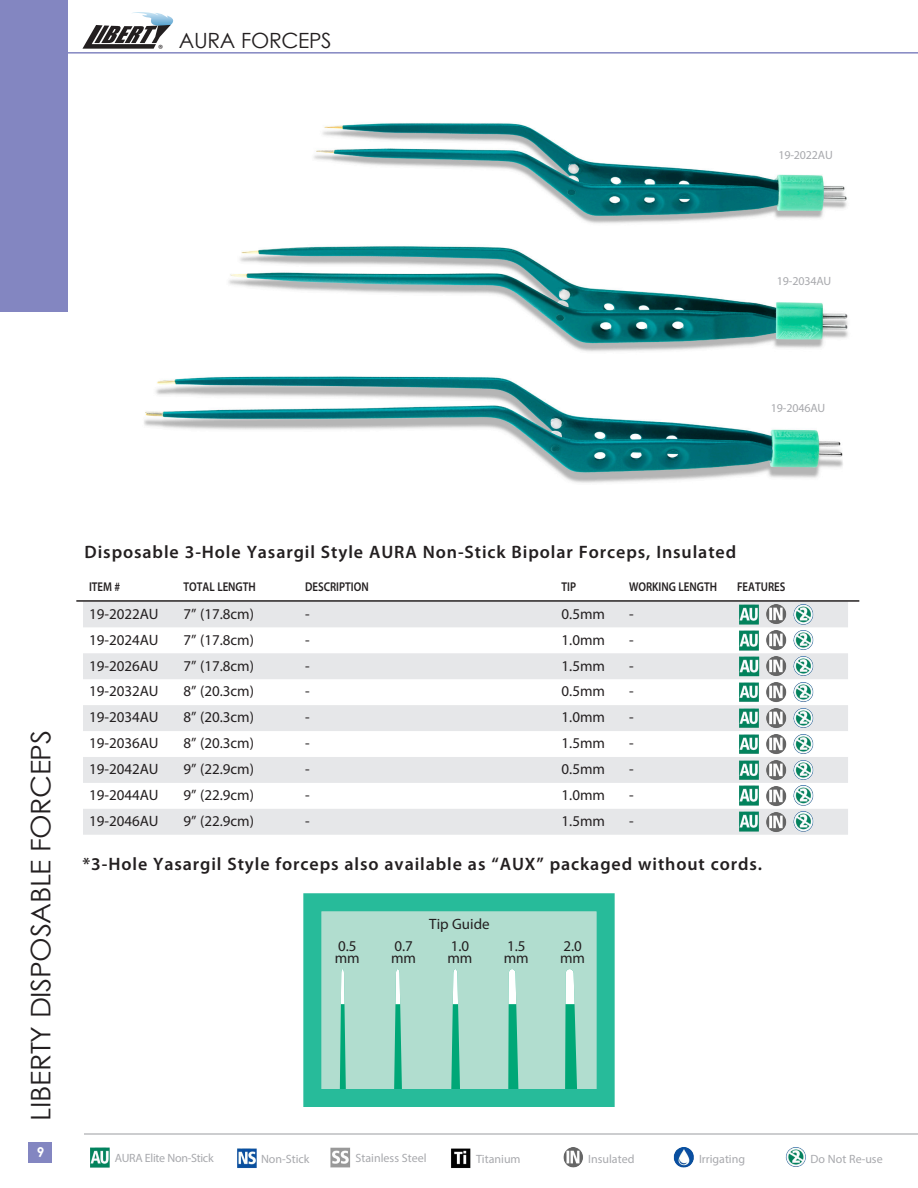
<style>
.page{position:relative;width:918px;height:1188px;background:#fff}
.page>*{position:absolute;margin:0;border:0;box-sizing:border-box;transform-origin:0 0}
.t1{font:27px "Century Gothic";letter-spacing:-.015em;color:#231f20;scale:1.05 1}
.t2{font:21px "Century Gothic";letter-spacing:-.015em;color:#231f20}
.t3{font:600 18px "Myriad Pro";letter-spacing:.05em;color:#231f20}
.t4{font:15px "Myriad Pro";color:#231f20}
.t5{font:700 13.5px "Century Gothic";color:#fff}
.t6{font:600 12.75px "Myriad Pro";color:#231f20;scale:.85 1}
.t7{font:12px "Myriad Pro";color:#a8a9ad}
.t8{font:12px "Myriad Pro";letter-spacing:-.025em;color:#a8a9ad}
.t9{font:12px "Myriad Pro";color:#231f20}
</style>
<div class="page">
<hr style="left:0;top:52px;width:918px;height:2px;background:#8386c1">
<svg style="left:82px;top:12px;width:92px;height:37px"></svg>
<hr style="left:84px;top:1133px;width:834px;height:2px;background:#bcbdc0">
<div style="left:0;top:0;width:68px;height:311px;background:#8386c1"></div>
<img style="left:313px;top:123px;width:534px;height:101px">
<img style="left:228px;top:246px;width:620px;height:106px">
<svg style="left:83px;top:602px;width:765px;height:233px;fill:#e6e7e9"></svg>
<hr style="left:76px;top:600px;width:783px;height:2px;background:#231f20">
<img style="left:765px;top:605px;width:23px;height:20px">
<img style="left:739px;top:605px;width:22px;height:21px">
<img style="left:792px;top:605px;width:23px;height:21px">
<img style="left:792px;top:631px;width:23px;height:21px">
<img style="left:792px;top:682px;width:23px;height:22px">
<img style="left:792px;top:656px;width:23px;height:22px">
<img style="left:792px;top:708px;width:23px;height:22px">
<img style="left:792px;top:734px;width:23px;height:22px">
<img style="left:792px;top:786px;width:23px;height:22px">
<img style="left:792px;top:812px;width:23px;height:21px">
<img style="left:792px;top:760px;width:23px;height:22px">
<img style="left:765px;top:631px;width:23px;height:20px">
<img style="left:765px;top:656px;width:23px;height:21px">
<img style="left:765px;top:682px;width:23px;height:21px">
<img style="left:765px;top:708px;width:23px;height:21px">
<img style="left:765px;top:734px;width:23px;height:21px">
<img style="left:765px;top:786px;width:23px;height:21px">
<img style="left:765px;top:812px;width:23px;height:21px">
<img style="left:765px;top:760px;width:22px;height:21px">
<img style="left:739px;top:631px;width:22px;height:20px">
<img style="left:740px;top:656px;width:21px;height:22px">
<img style="left:739px;top:682px;width:22px;height:21px">
<img style="left:739px;top:708px;width:22px;height:21px">
<img style="left:739px;top:734px;width:22px;height:21px">
<img style="left:739px;top:786px;width:22px;height:21px">
<img style="left:740px;top:812px;width:21px;height:21px">
<img style="left:739px;top:760px;width:22px;height:21px">
<div style="left:319px;top:911px;width:279px;height:179px;background:#b1ddcf"></div>
<svg style="left:508px;top:969px;width:10px;height:119px"></svg>
<svg style="left:565px;top:969px;width:12px;height:119px"></svg>
<svg style="left:451px;top:969px;width:9px;height:119px"></svg>
<svg style="left:394px;top:969px;width:8px;height:119px"></svg>
<svg style="left:340px;top:969px;width:6px;height:119px"></svg>
<div style="left:303px;top:893px;width:312px;height:214px;border:18px solid #27bb9a"></div>
<img style="left:144px;top:376px;width:699px;height:107px">
<div style="left:29px;top:1142px;width:23px;height:20px;background:#8386c1"></div>
<img style="left:90px;top:1148px;width:20px;height:20px">
<img style="left:237px;top:1148px;width:20px;height:20px">
<img style="left:330px;top:1148px;width:21px;height:20px">
<img style="left:451px;top:1148px;width:20px;height:20px">
<img style="left:563px;top:1148px;width:20px;height:20px">
<img style="left:673px;top:1148px;width:21px;height:20px">
<img style="left:785px;top:1147px;width:21px;height:20px">
<p class="t9" style="left:158px;top:42px;width:7px">®</p>
<p class="t2" style="left:179px;top:26px;width:154px">AURA FORCEPS</p>
<p class="t7" style="left:778px;top:147px;width:56px">19-2022AU</p>
<p class="t7" style="left:777px;top:274px;width:56px">19-2034AU</p>
<p class="t7" style="left:771px;top:401px;width:56px">19-2046AU</p>
<p class="t1" style="left:22px;top:1120px;width:373px;rotate:-90deg">LIBERTY DISPOSABLE FORCEPS</p>
<p class="t5" style="left:37px;top:1142px;width:9px">9</p>
<p class="t3" style="left:85px;top:541px;width:653px">Disposable 3-Hole Yasargil Style AURA Non-Stick Bipolar Forceps, Insulated</p>
<p class="t6" style="left:89px;top:579px;width:38px">ITEM #</p>
<p class="t6" style="left:184px;top:579px;width:86px">TOTAL LENGTH</p>
<p class="t6" style="left:305px;top:579px;width:76px">DESCRIPTION</p>
<p class="t6" style="left:562px;top:579px;width:19px">TIP</p>
<p class="t6" style="left:629px;top:579px;width:105px">WORKING LENGTH</p>
<p class="t6" style="left:737px;top:579px;width:58px">FEATURES</p>
<p class="t4" style="left:89px;top:604px;width:71px">19-2022AU</p>
<p class="t4" style="left:184px;top:604px;width:72px">7” (17.8cm)</p>
<p class="t4" style="left:305px;top:604px;width:6px">-</p>
<p class="t4" style="left:562px;top:604px;width:45px">0.5mm</p>
<p class="t4" style="left:629px;top:604px;width:6px">-</p>
<p class="t4" style="left:89px;top:630px;width:71px">19-2024AU</p>
<p class="t4" style="left:184px;top:630px;width:72px">7” (17.8cm)</p>
<p class="t4" style="left:305px;top:630px;width:6px">-</p>
<p class="t4" style="left:562px;top:630px;width:45px">1.0mm</p>
<p class="t4" style="left:629px;top:630px;width:6px">-</p>
<p class="t4" style="left:89px;top:656px;width:71px">19-2026AU</p>
<p class="t4" style="left:184px;top:656px;width:72px">7” (17.8cm)</p>
<p class="t4" style="left:305px;top:656px;width:6px">-</p>
<p class="t4" style="left:562px;top:656px;width:45px">1.5mm</p>
<p class="t4" style="left:629px;top:656px;width:6px">-</p>
<p class="t4" style="left:89px;top:682px;width:71px">19-2032AU</p>
<p class="t4" style="left:184px;top:682px;width:72px">8” (20.3cm)</p>
<p class="t4" style="left:305px;top:682px;width:6px">-</p>
<p class="t4" style="left:562px;top:682px;width:45px">0.5mm</p>
<p class="t4" style="left:629px;top:682px;width:6px">-</p>
<p class="t4" style="left:89px;top:708px;width:71px">19-2034AU</p>
<p class="t4" style="left:184px;top:708px;width:72px">8” (20.3cm)</p>
<p class="t4" style="left:305px;top:708px;width:6px">-</p>
<p class="t4" style="left:562px;top:708px;width:45px">1.0mm</p>
<p class="t4" style="left:629px;top:708px;width:6px">-</p>
<p class="t4" style="left:89px;top:734px;width:71px">19-2036AU</p>
<p class="t4" style="left:184px;top:734px;width:72px">8” (20.3cm)</p>
<p class="t4" style="left:305px;top:734px;width:6px">-</p>
<p class="t4" style="left:562px;top:734px;width:45px">1.5mm</p>
<p class="t4" style="left:629px;top:734px;width:6px">-</p>
<p class="t4" style="left:89px;top:760px;width:71px">19-2042AU</p>
<p class="t4" style="left:184px;top:760px;width:72px">9” (22.9cm)</p>
<p class="t4" style="left:305px;top:760px;width:6px">-</p>
<p class="t4" style="left:562px;top:760px;width:45px">0.5mm</p>
<p class="t4" style="left:629px;top:760px;width:6px">-</p>
<p class="t4" style="left:89px;top:786px;width:71px">19-2044AU</p>
<p class="t4" style="left:184px;top:786px;width:72px">9” (22.9cm)</p>
<p class="t4" style="left:305px;top:786px;width:6px">-</p>
<p class="t4" style="left:562px;top:786px;width:45px">1.0mm</p>
<p class="t4" style="left:629px;top:786px;width:6px">-</p>
<p class="t4" style="left:89px;top:812px;width:71px">19-2046AU</p>
<p class="t4" style="left:184px;top:812px;width:72px">9” (22.9cm)</p>
<p class="t4" style="left:305px;top:812px;width:6px">-</p>
<p class="t4" style="left:562px;top:812px;width:45px">1.5mm</p>
<p class="t4" style="left:629px;top:812px;width:6px">-</p>
<p class="t3" style="left:83px;top:853px;width:681px">*3-Hole Yasargil Style forceps also available as “AUX” packaged without cords.</p>
<p class="t4" style="left:338px;top:937px;width:20px">0.5</p>
<p class="t4" style="left:335px;top:949px;width:27px">mm</p>
<p class="t4" style="left:394px;top:937px;width:20px">0.7</p>
<p class="t4" style="left:391px;top:949px;width:27px">mm</p>
<p class="t4" style="left:429px;top:915px;width:62px">Tip Guide</p>
<p class="t4" style="left:451px;top:937px;width:20px">1.0</p>
<p class="t4" style="left:447px;top:949px;width:27px">mm</p>
<p class="t4" style="left:507px;top:937px;width:20px">1.5</p>
<p class="t4" style="left:504px;top:949px;width:27px">mm</p>
<p class="t4" style="left:563px;top:937px;width:20px">2.0</p>
<p class="t4" style="left:560px;top:949px;width:27px">mm</p>
<p class="t8" style="left:115px;top:1150px;width:100px">AURA Elite Non-Stick</p>
<p class="t7" style="left:261px;top:1151px;width:50px">Non-Stick</p>
<p class="t7" style="left:356px;top:1150px;width:73px">Stainless Steel</p>
<p class="t7" style="left:476px;top:1151px;width:46px">Titanium</p>
<p class="t7" style="left:588px;top:1151px;width:48px">Insulated</p>
<p class="t7" style="left:699px;top:1151px;width:48px">Irrigating</p>
<p class="t7" style="left:811px;top:1151px;width:74px">Do Not Re-use</p>
</div>
